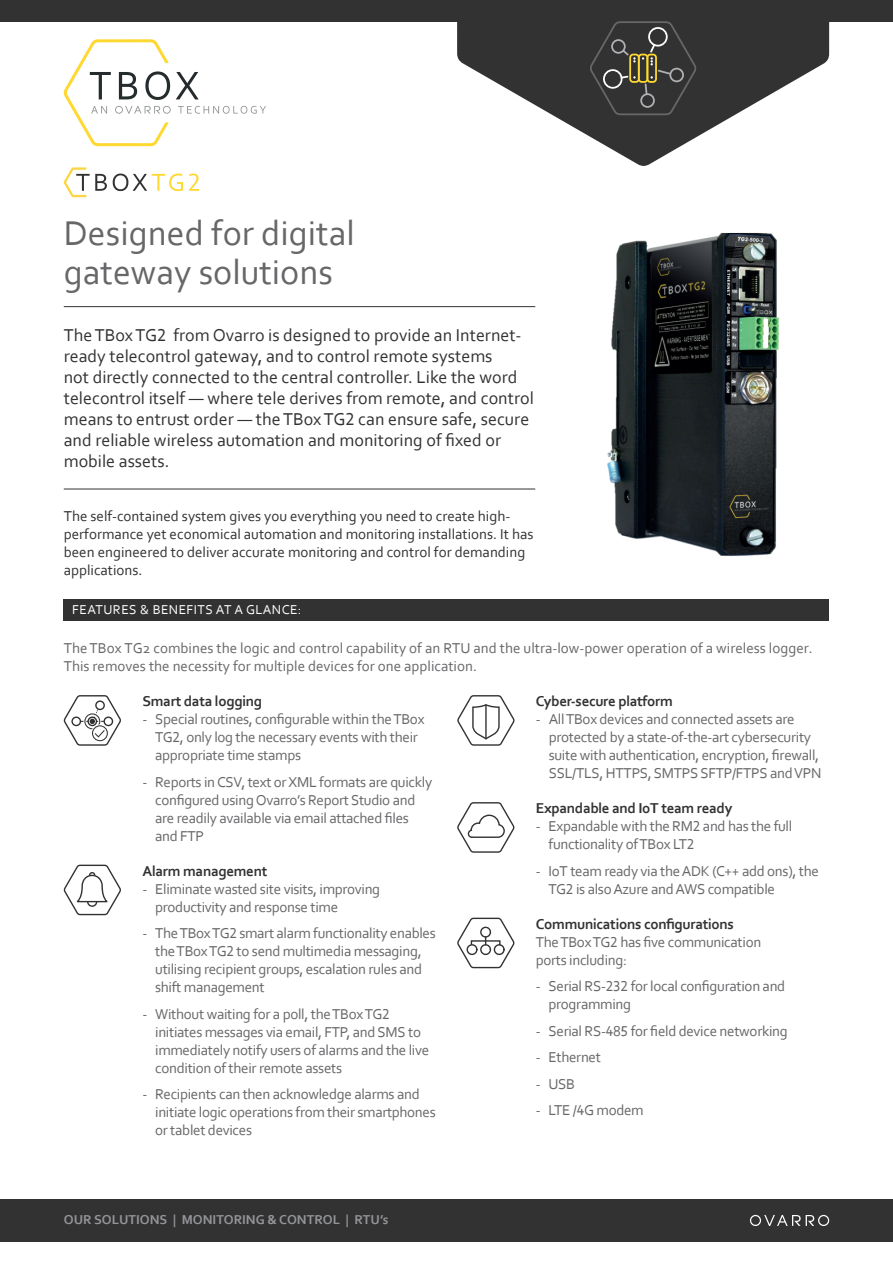
<style>
.page{position:relative;width:893px;height:1263px;background:#fff}
.page>*{position:absolute;margin:0;border:0;box-sizing:border-box;transform-origin:0 0}
.t1{font:36px/39px "Corbel";color:#67676a}
.t2{font:18px/21px "Corbel";color:#333233}
.t3{font:15px/18px "Corbel";letter-spacing:-.02em;color:#67676a}
.t4{font:15px/18px "Corbel";color:#333233}
.t5{font:15px/18px "Corbel";color:#67676a}
.t6{font:700 15px "Corbel";letter-spacing:-.02em;color:#333233}
.t7{font:700 13.5px "Corbel";color:#939598}
.t8{font:13.5px "Corbel";letter-spacing:.03em;color:#fff}
</style>
<div class="page">
<div style="left:0;top:0;width:893px;height:21px;background:#333233"></div>
<div style="left:0;top:1199px;width:893px;height:43px;background:#333233"></div>
<svg style="left:750px;top:1215px;width:79px;height:11px"></svg>
<svg style="left:457px;top:21px;width:372px;height:145px;fill:#333233"></svg>
<svg style="left:64px;top:39px;width:202px;height:107px"></svg>
<hr style="left:64px;top:489px;width:471px;height:1px;background:#333233">
<div style="left:64px;top:599px;width:765px;height:22px;background:#333233"></div>
<hr style="left:64px;top:306px;width:471px;height:1px;background:#333233">
<svg style="left:590px;top:21px;width:106px;height:94px;background:#44423e"></svg>
<img style="left:607px;top:232px;width:173px;height:324px">
<svg style="left:113px;top:174px;width:70px;height:17px"></svg>
<svg style="left:189px;top:174px;width:10px;height:17px"></svg>
<svg style="left:64px;top:167px;width:43px;height:30px"></svg>
<svg style="left:64px;top:695px;width:57px;height:51px"></svg>
<svg style="left:64px;top:865px;width:57px;height:50px"></svg>
<svg style="left:457px;top:695px;width:57px;height:51px"></svg>
<hr style="left:485px;top:706px;width:2px;height:33px;background:#333233">
<svg style="left:457px;top:802px;width:57px;height:51px"></svg>
<svg style="left:457px;top:918px;width:57px;height:50px"></svg>
<p class="t1" style="left:64px;top:213px;width:292px">Designed for digital gateway solutions</p>
<p class="t2" style="left:64px;top:324px;width:472px">The TBox TG2 from Ovarro is designed to provide an Internet&shy;ready telecontrol gateway, and to control remote systems<br>not directly connected to the central controller. Like the word telecontrol itself — where tele derives from remote, and control means to entrust order — the TBox TG2 can ensure safe, secure and reliable wireless automation and monitoring of fixed or mobile assets.</p>
<p class="t4" style="left:64px;top:507px;width:471px">The self-contained system gives you everything you need to create high&shy;performance yet economical automation and monitoring installations. It has been engineered to deliver accurate monitoring and control for demanding applications.</p>
<p class="t8" style="left:72px;top:602px;width:231px">FEATURES &amp; BENEFITS AT A GLANCE:</p>
<p class="t5" style="left:64px;top:639px;width:750px">The TBox TG2 combines the logic and control capability of an RTU and the ultra-low-power operation of a wireless logger.<br>This removes the necessity for multiple devices for one application.</p>
<p class="t6" style="left:142px;top:692px;width:121px">Smart data logging</p>
<p class="t3" style="left:155px;top:710px;width:271px;text-indent:-13px">- Special routines, configurable within the TBox<br>TG2, only log the necessary events with their appropriate time stamps</p>
<p class="t3" style="left:155px;top:772px;width:278px;text-indent:-13px">- Reports in CSV, text or XML formats are quickly configured using Ovarro’s Report Studio and are readily available via email attached files and FTP</p>
<p class="t6" style="left:142px;top:861px;width:126px">Alarm management</p>
<p class="t3" style="left:155px;top:879px;width:227px;text-indent:-13px">- Eliminate wasted site visits, improving productivity and response time</p>
<p class="t3" style="left:155px;top:924px;width:282px;text-indent:-13px">- The TBox TG2 smart alarm functionality enables the TBox TG2 to send multimedia messaging, utilising recipient groups, escalation rules and shift management</p>
<p class="t3" style="left:155px;top:1004px;width:275px;text-indent:-13px">- Without waiting for a poll, the TBox TG2 initiates messages via email, FTP, and SMS to immediately notify users of alarms and the live condition of their remote assets</p>
<p class="t3" style="left:155px;top:1085px;width:282px;text-indent:-13px">- Recipients can then acknowledge alarms and initiate logic operations from their smartphones or tablet devices</p>
<p class="t7" style="left:64px;top:1211px;width:326px">OUR SOLUTIONS | MONITORING &amp; CONTROL | RTU’s</p>
<p class="t6" style="left:536px;top:692px;width:138px">Cyber-secure platform</p>
<p class="t3" style="left:549px;top:710px;width:274px;text-indent:-13px">- All TBox devices and connected assets are protected by a state-of-the-art cybersecurity suite with authentication, encryption, firewall, SSL/TLS, HTTPS, SMTPS SFTP/FTPS and VPN</p>
<p class="t6" style="left:536px;top:799px;width:198px">Expandable and IoT team ready</p>
<p class="t3" style="left:549px;top:817px;width:245px;text-indent:-13px">- Expandable with the RM2 and has the full functionality of TBox LT2</p>
<p class="t3" style="left:549px;top:861px;width:272px;text-indent:-13px">- IoT team ready via the ADK (C++ add ons), the<br>TG2 is also Azure and AWS compatible</p>
<p class="t6" style="left:536px;top:914px;width:200px">Communications configurations</p>
<p class="t3" style="left:536px;top:932px;width:227px">The TBox TG2 has five communication ports including:</p>
<p class="t3" style="left:549px;top:977px;width:238px;text-indent:-13px">- Serial RS-232 for local configuration and programming</p>
<p class="t3" style="left:536px;top:1021px;width:254px">- Serial RS-485 for field device networking</p>
<p class="t3" style="left:536px;top:1048px;width:67px">- Ethernet</p>
<p class="t3" style="left:536px;top:1074px;width:41px">- USB</p>
<p class="t3" style="left:536px;top:1101px;width:109px">- LTE /4G modem</p>
</div>
